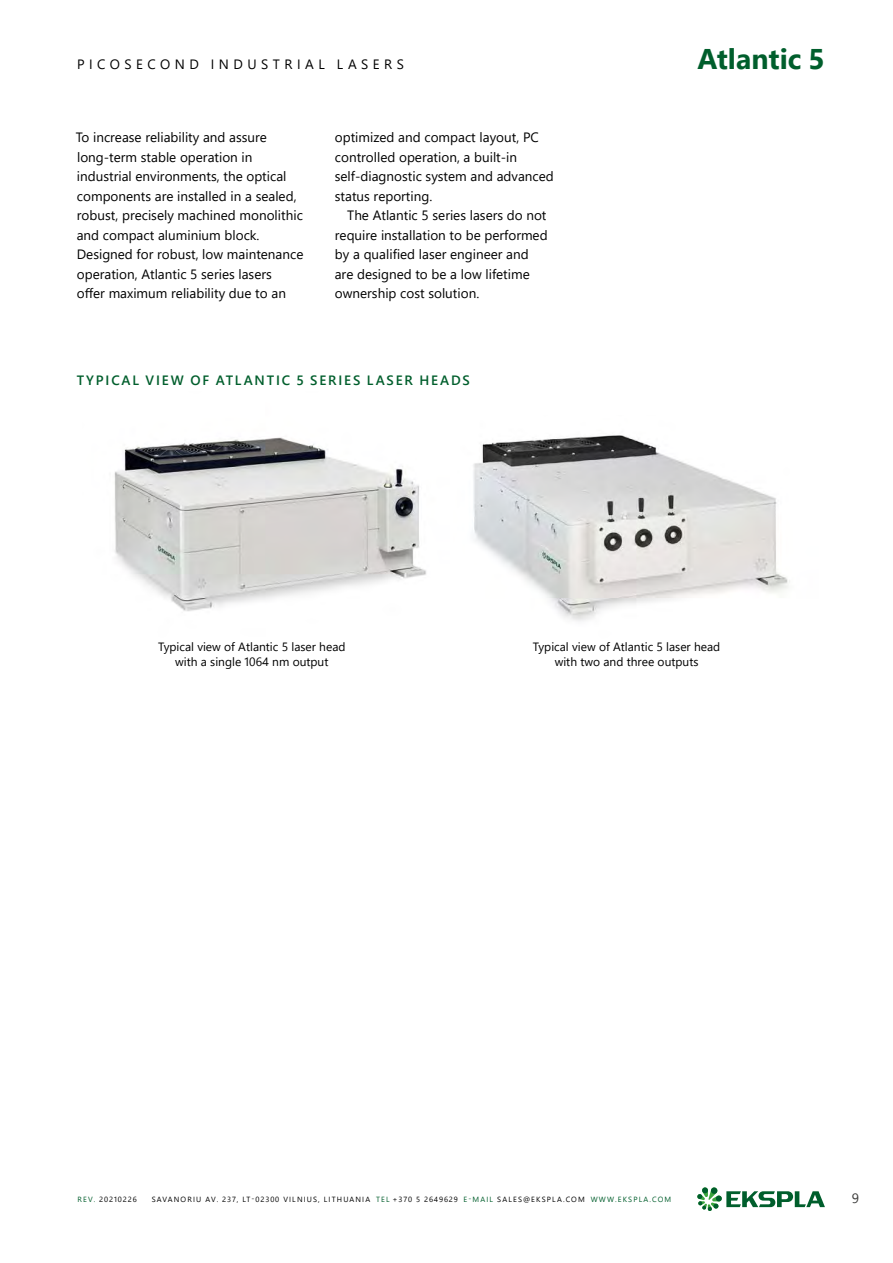
<style>
.page{position:relative;width:893px;height:1263px;background:#fff}
.page>*{position:absolute;margin:0;border:0;box-sizing:border-box;transform-origin:0 0}
.t1{font:700 28.5px "Segoe UI";color:#005e2c}
.t2{font:13.5px/19.5px "Segoe UI";color:#000}
.t3{font:600 13.5px "Segoe UI";letter-spacing:.135em;color:#005e2c}
.t4{font:13.5px "Segoe UI";letter-spacing:.335em;color:#000}
.t5{font:13.5px "Segoe UI";color:#3b3b3a}
.t6{font:12px/15px "Segoe UI";color:#000;text-align:center}
.t7{font:7.5px "Segoe UI";letter-spacing:.155em;color:#000}
.t8{font:7.5px "Segoe UI";letter-spacing:.12em;color:#000}
.s1{color:#005e2c}
</style>
<div class="page">
<svg style="left:697px;top:1187px;width:128px;height:24px"></svg>
<img style="left:473px;top:435px;width:317px;height:186px">
<img style="left:114px;top:437px;width:312px;height:174px">
<p class="t4" style="left:77px;top:51px;width:328px">PICOSECOND INDUSTRIAL LASERS</p>
<h1 class="t1" style="left:697px;top:32px;width:129px">Atlantic 5</h1>
<p class="t2" style="left:76px;top:126px;width:229px">To increase reliability and assure long-term stable operation in industrial environments, the optical components are installed in a sealed, robust, precisely machined monolithic and compact aluminium block.<br>Designed for robust, low maintenance operation, Atlantic 5 series lasers<br>offer maximum reliability due to an</p>
<p class="t2" style="left:335px;top:126px;width:220px">optimized and compact layout, PC controlled operation, a built-in self-diagnostic system and advanced status reporting.</p>
<p class="t2" style="left:335px;top:204px;width:214px;text-indent:13px">The Atlantic 5 series lasers do not require installation to be performed by a qualified laser engineer and are designed to be a low lifetime ownership cost solution.</p>
<p class="t3" style="left:77px;top:368px;width:395px">TYPICAL VIEW OF ATLANTIC 5 SERIES LASER HEADS</p>
<p class="t6" style="left:158px;top:639px;width:189px">Typical view of Atlantic 5 laser head with a single 1064 nm output</p>
<p class="t6" style="left:533px;top:639px;width:189px">Typical view of Atlantic 5 laser head with two and three outputs</p>
<p class="t8" style="left:77px;top:1192px;width:61px"><span class="s1">REV.</span> 20210226</p>
<p class="t7" style="left:152px;top:1192px;width:521px">SAVANORIU AV. 237, LT-02300 VILNIUS, LITHUANIA <span class="s1">TEL</span> +370 5 2649629 <span class="s1">E-MAIL</span> SALES@EKSPLA.COM <span class="s1">WWW.EKSPLA.COM</span></p>
<p class="t5" style="left:852px;top:1185px;width:9px">9</p>
</div>
